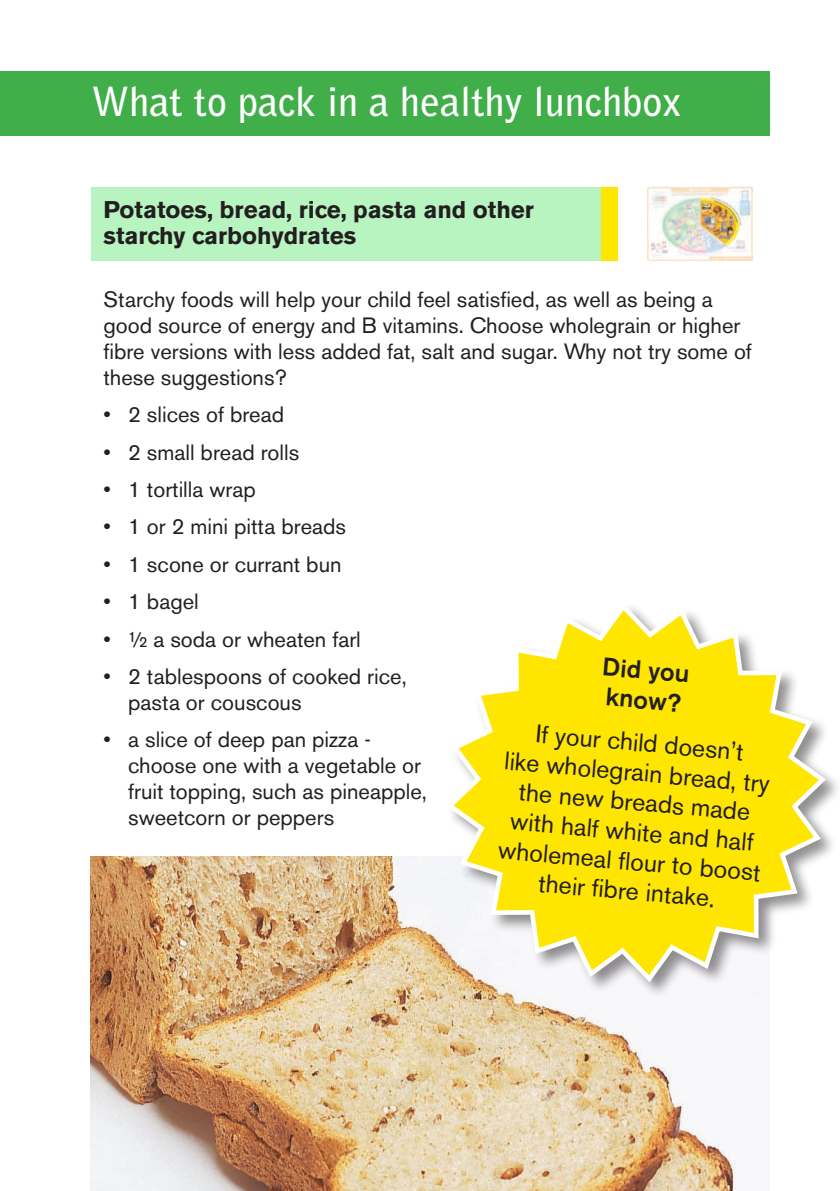
<style>
.page{position:relative;width:840px;height:1191px;background:#fff}
.page>*{position:absolute;margin:0;border:0;box-sizing:border-box;transform-origin:0 0}
.Article_Title{font:700 40px "Bell Gothic Std";color:#fff}
.Body_Text{font:25.2px/29.8px "Akzidenz Grotesk BE";color:#231f20;text-align:center}
.Body_Text-2{font:500 25.2px/29.8px "Akzidenz Grotesk BE";color:#231f20}
.Numbered_Section_Tit{font:700 24px/26px "Akzidenz Grotesk BE";color:#231f20}
.Body_Text-3{font:22px/26px "Akzidenz Grotesk BE";color:#231f20}
</style>
<div class="page">
<img style="left:91px;top:856px;width:646px;height:335px">
<div style="left:91px;top:187px;width:510px;height:73px;background:#b7f4bf"></div>
<div style="left:601px;top:187px;width:16px;height:73px;background:#ffe601"></div>
<div style="left:0;top:71px;width:768px;height:64px;background:#40ae49"></div>
<div style="left:445px;top:602px;width:394px;height:397px;background:#231f20;opacity:.5"></div>
<svg style="left:442px;top:602px;width:387px;height:384px"></svg>
<img style="left:647px;top:186px;width:105px;height:75px">
<p class="Article_Title" style="left:92px;top:77px;width:591px">What to pack in a healthy lunchbox</p>
<p class="Numbered_Section_Tit" style="left:103px;top:196px;width:431px">Potatoes, bread, rice, pasta and other starchy carbohydrates</p>
<p class="Body_Text-3" style="left:103px;top:286px;width:649px">Starchy foods will help your child feel satisfied, as well as being a good source of energy and B vitamins. Choose wholegrain or higher fibre versions with less added fat, salt and sugar. Why not try some of these suggestions?</p>
<p class="Body_Text-3" style="left:103px;top:402px;width:182px">• 2 slices of bread</p>
<p class="Body_Text-3" style="left:103px;top:439px;width:197px">• 2 small bread rolls</p>
<p class="Body_Text-3" style="left:103px;top:476px;width:154px">• 1 tortilla wrap</p>
<p class="Body_Text-3" style="left:103px;top:514px;width:244px">• 1 or 2 mini pitta breads</p>
<p class="Body_Text-3" style="left:103px;top:551px;width:239px">• 1 scone or currant bun</p>
<p class="Body_Text-3" style="left:103px;top:588px;width:97px">• 1 bagel</p>
<p class="Body_Text-3" style="left:103px;top:626px;width:259px">• ½ a soda or wheaten farl</p>
<p class="Body_Text-3" style="left:128px;top:663px;width:280px;text-indent:-25px">• 2 tablespoons of cooked rice, pasta or couscous</p>
<p class="Body_Text-3" style="left:128px;top:726px;width:300px;text-indent:-25px">• a slice of deep pan pizza - choose one with a vegetable or fruit topping, such as pineapple, sweetcorn or peppers</p>
<p class="Body_Text-2" style="left:603px;top:651px;width:89px;rotate:5deg">Did you know?</p>
<p class="Body_Text" style="left:508px;top:716px;width:267px;rotate:5deg">If your child doesn’t<br>like wholegrain bread, try the new breads made with half white and half wholemeal fl our to boost their fi bre intake.</p>
</div>
